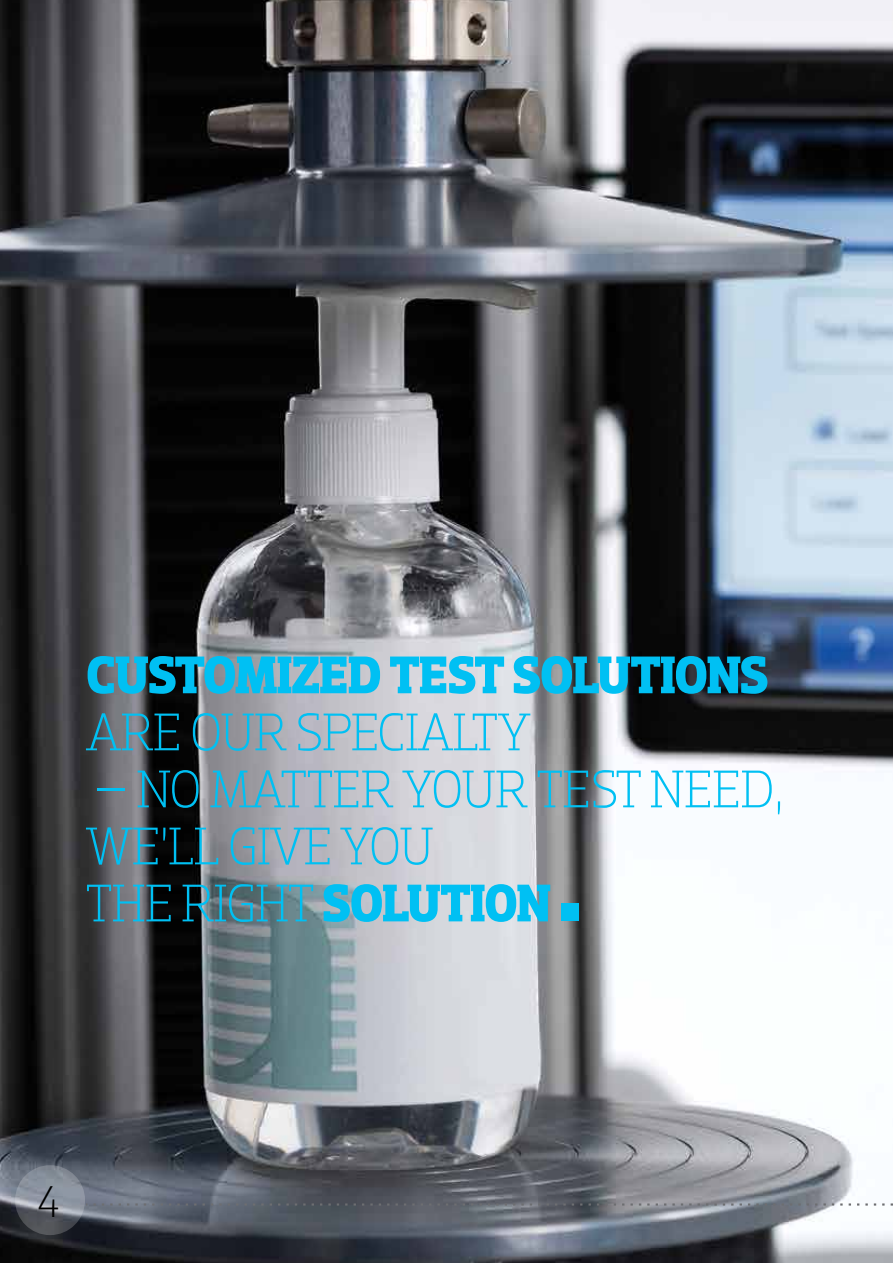
<style>
.page{position:relative;width:893px;height:1263px;background:#fff}
.page>*{position:absolute;margin:0;border:0;box-sizing:border-box;transform-origin:0 0}
.t1{font:300 54px/57px "Dobra Slab";letter-spacing:-.035em;color:#00c0f3}
.t2{font:700 54px "Dobra Slab";letter-spacing:-.025em;color:#00c0f3}
.t3{font:300 45px "Dobra Slab";color:#000}
.s1{font-weight:700}
</style>
<div class="page">
<img style="left:0;top:0;width:893px;height:1263px">
<div style="left:561px;top:904px;width:17px;height:17px;background:#00c0f3"></div>
<svg style="left:15px;top:1165px;width:70px;height:70px;background:#7d838d"></svg>
<svg style="left:86px;top:1203px;width:807px;height:2px;background:#73777f"></svg>
<p class="t2" style="left:85px;top:643px;width:682px">CUSTOMIZED TEST SOLUTIONS</p>
<p class="t1" style="left:85px;top:704px;width:447px">ARE OUR SPECIALTY</p>
<p class="t1" style="left:93px;top:761px;width:185px">– NO MATTE</p>
<p class="t1" style="left:361px;top:761px;width:203px">R YOUR TEST</p>
<p class="t1" style="left:649px;top:761px;width:32px">NEED</p>
<p class="t1" style="left:774px;top:761px;width:11px">,</p>
<p class="t1" style="left:85px;top:818px;width:467px">WE’LL GIVE YOU<br>THE RIG HT <span class="s1">SOLUTION</span></p>
<p class="t3" style="left:37px;top:1175px;width:24px">4</p>
</div>
